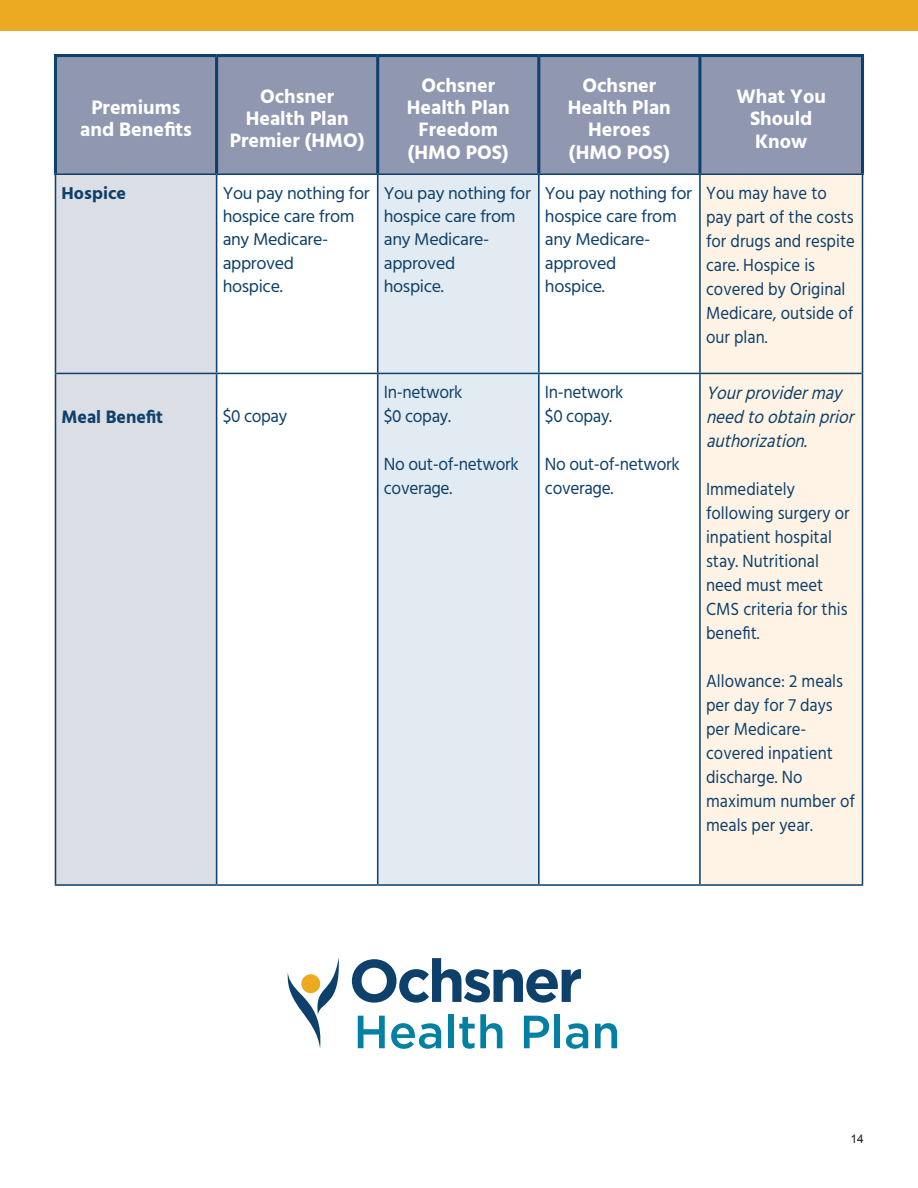
<style>
.page{position:relative;width:918px;height:1188px;background:#fff}
.page>*{position:absolute;margin:0;border:0;box-sizing:border-box;transform-origin:0 0}
.t1{font:700 19.95px/22px "Hind";color:#fff;text-align:center}
.t2{font:italic 18.45px/24px "Hind";color:#0d406b;scale:.93 1}
.t3{font:700 18.45px "Hind";color:#0d406b}
.t4{font:18px/24px "Hind";color:#0d406b;scale:.93 1}
.t5{font:18px/24px "Hind";letter-spacing:-.02em;color:#0d406b;scale:.96 1}
.t6{font:18px "Hind";color:#0d406b;scale:.96 1}
.t7{font:17.55px/23.4px "Hind";letter-spacing:-.02em;color:#0d406b}
.t8{font:700 17.55px "Hind";color:#0d406b}
.t9{font:12px "Arial";color:#231f20}
</style>
<div class="page">
<div style="left:0;top:0;width:918px;height:30px;background:#ebaa21"></div>
<div style="left:55px;top:56px;width:162px;height:118px;background:#9097b1"></div>
<div style="left:217px;top:56px;width:161px;height:118px;background:#9097b1"></div>
<div style="left:378px;top:56px;width:161px;height:118px;background:#9097b1"></div>
<div style="left:539px;top:56px;width:161px;height:118px;background:#9097b1"></div>
<div style="left:700px;top:56px;width:163px;height:118px;background:#9097b1"></div>
<div style="left:55px;top:174px;width:162px;height:199px;background:#dcdee5"></div>
<div style="left:55px;top:373px;width:162px;height:512px;background:#dcdee5"></div>
<div style="left:378px;top:174px;width:161px;height:199px;background:#e2ebf1"></div>
<div style="left:378px;top:373px;width:161px;height:512px;background:#e2ebf1"></div>
<div style="left:700px;top:174px;width:163px;height:199px;background:#fef3e4"></div>
<div style="left:700px;top:373px;width:163px;height:512px;background:#fef3e4"></div>
<hr style="left:54px;top:174px;width:163px;height:1px;background:#0d406b">
<hr style="left:56px;top:373px;width:161px;height:1px;background:#0d406b">
<hr style="left:55px;top:175px;width:1px;height:198px;background:#0d406b">
<hr style="left:55px;top:373px;width:1px;height:511px;background:#0d406b">
<hr style="left:55px;top:884px;width:162px;height:2px;background:#0d406b">
<hr style="left:217px;top:174px;width:161px;height:1px;background:#0d406b">
<hr style="left:378px;top:174px;width:161px;height:1px;background:#0d406b">
<hr style="left:700px;top:174px;width:164px;height:1px;background:#0d406b">
<hr style="left:217px;top:373px;width:161px;height:1px;background:#0d406b">
<hr style="left:378px;top:373px;width:161px;height:1px;background:#0d406b">
<hr style="left:700px;top:373px;width:162px;height:1px;background:#0d406b">
<hr style="left:216px;top:175px;width:1px;height:198px;background:#0d406b">
<hr style="left:377px;top:175px;width:1px;height:198px;background:#0d406b">
<hr style="left:862px;top:175px;width:1px;height:198px;background:#0d406b">
<hr style="left:216px;top:374px;width:1px;height:510px;background:#0d406b">
<hr style="left:377px;top:374px;width:1px;height:510px;background:#0d406b">
<hr style="left:538px;top:374px;width:2px;height:510px;background:#0d406b">
<hr style="left:699px;top:374px;width:2px;height:510px;background:#0d406b">
<hr style="left:862px;top:373px;width:1px;height:511px;background:#0d406b">
<hr style="left:217px;top:884px;width:161px;height:2px;background:#0d406b">
<hr style="left:378px;top:884px;width:161px;height:2px;background:#0d406b">
<hr style="left:539px;top:884px;width:161px;height:2px;background:#0d406b">
<hr style="left:700px;top:884px;width:163px;height:2px;background:#0d406b">
<hr style="left:54px;top:54px;width:163px;height:3px;background:#0d406b">
<hr style="left:54px;top:57px;width:3px;height:117px;background:#0d406b">
<hr style="left:217px;top:54px;width:161px;height:3px;background:#0d406b">
<hr style="left:215px;top:57px;width:3px;height:117px;background:#0d406b">
<hr style="left:378px;top:54px;width:161px;height:3px;background:#0d406b">
<hr style="left:376px;top:57px;width:3px;height:117px;background:#0d406b">
<hr style="left:539px;top:54px;width:161px;height:3px;background:#0d406b">
<hr style="left:537px;top:57px;width:3px;height:117px;background:#0d406b">
<hr style="left:700px;top:54px;width:164px;height:3px;background:#0d406b">
<hr style="left:698px;top:57px;width:3px;height:117px;background:#0d406b">
<hr style="left:861px;top:57px;width:3px;height:117px;background:#0d406b">
<hr style="left:539px;top:174px;width:161px;height:1px;background:#0d406b">
<hr style="left:539px;top:373px;width:161px;height:1px;background:#0d406b">
<hr style="left:538px;top:175px;width:2px;height:198px;background:#0d406b">
<hr style="left:699px;top:175px;width:2px;height:198px;background:#0d406b">
<svg style="left:287px;top:958px;width:52px;height:91px"></svg>
<div style="left:301px;top:974px;width:19px;height:19px;background:#ebaa21;border-radius:50%"></div>
<svg style="left:358px;top:1016px;width:27px;height:32px"></svg>
<svg style="left:391px;top:1023px;width:50px;height:26px"></svg>
<div style="left:448px;top:1014px;width:6px;height:34px;background:#0080a3"></div>
<svg style="left:459px;top:1014px;width:43px;height:35px"></svg>
<svg style="left:524px;top:1016px;width:25px;height:32px"></svg>
<div style="left:555px;top:1014px;width:5px;height:34px;background:#0080a3"></div>
<svg style="left:566px;top:1023px;width:22px;height:26px"></svg>
<svg style="left:595px;top:1023px;width:22px;height:25px"></svg>
<svg style="left:352px;top:958px;width:229px;height:45px"></svg>
<p class="t1" style="left:80px;top:96px;width:113px">Premiums and Benefits</p>
<p class="t1" style="left:230px;top:85px;width:136px">Ochsner<br>Health Plan<br>Premier (HMO)</p>
<p class="t1" style="left:407px;top:74px;width:104px">Ochsner<br>Health Plan<br>Freedom</p>
<p class="t1" style="left:408px;top:141px;width:102px">(HMO POS)</p>
<p class="t8" style="left:62px;top:182px;width:66px">Hospice</p>
<p class="t7" style="left:223px;top:182px;width:149px">You pay nothing for</p>
<p class="t7" style="left:223px;top:205px;width:133px">hospice care from any Medicare&shy;approved hospice.</p>
<p class="t7" style="left:384px;top:182px;width:149px">You pay nothing for</p>
<p class="t7" style="left:384px;top:205px;width:133px">hospice care from any Medicare&shy;approved hospice.</p>
<p class="t1" style="left:568px;top:74px;width:104px">Ochsner<br>Health Plan<br>Heroes</p>
<p class="t1" style="left:569px;top:141px;width:102px">(HMO POS)</p>
<p class="t1" style="left:736px;top:85px;width:91px">What You<br>Should<br>Know</p>
<p class="t7" style="left:545px;top:182px;width:149px">You pay nothing for hospice care from any Medicare&shy;approved<br>hospice.</p>
<p class="t4" style="left:706px;top:182px;width:131px">You may have to</p>
<p class="t4" style="left:706px;top:206px;width:162px">pay part of the costs for drugs and respite care. Hospice is covered by Original<br>Medicare, outside of our plan.</p>
<p class="t3" style="left:62px;top:406px;width:103px">Meal Benefit</p>
<p class="t6" style="left:223px;top:404px;width:69px">$0 copay</p>
<p class="t5" style="left:384px;top:381px;width:83px">In-network $0 copay.</p>
<p class="t5" style="left:384px;top:453px;width:142px">No out-of-network coverage.</p>
<p class="t5" style="left:545px;top:381px;width:83px">In-network $0 copay.</p>
<p class="t5" style="left:545px;top:453px;width:142px">No out-of-network coverage.</p>
<p class="t2" style="left:706px;top:382px;width:166px">Yourprovidermay needtoobtainprior authorization.</p>
<p class="t4" style="left:706px;top:478px;width:156px">Immediately following surgery or inpatient hospital stay. Nutritional need must meet<br>CMS criteria for this benefit.</p>
<p class="t4" style="left:706px;top:670px;width:162px">Allowance: 2 meals per day for 7 days per Medicare&shy;covered inpatient discharge. No maximum number of meals per year.</p>
<p class="t9" style="left:850px;top:1131px;width:15px">14</p>
</div>
